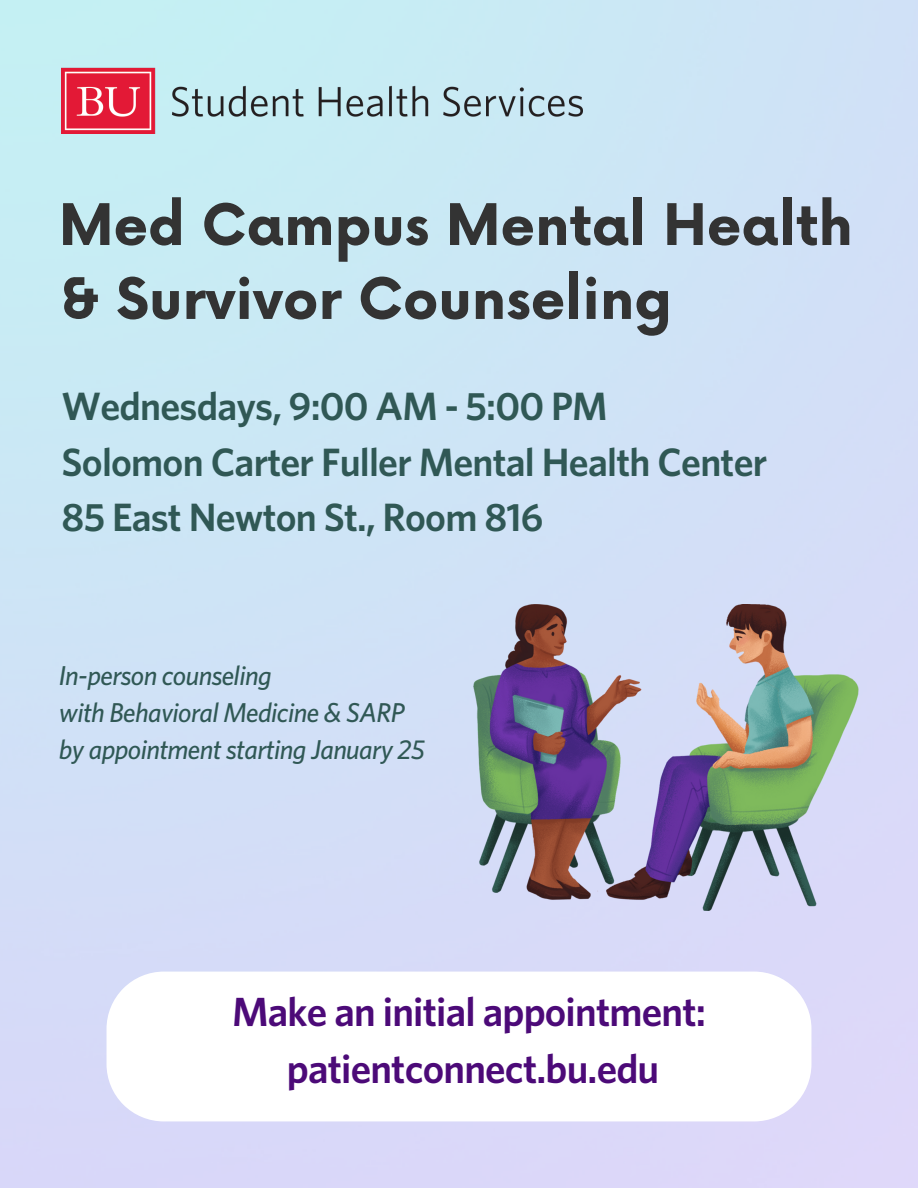
<style>
.page{position:relative;width:918px;height:1188px;background:#fff}
.page>*{position:absolute;margin:0;border:0;box-sizing:border-box;transform-origin:0 0}
.t1{font:700 55.8px/73.9px "Now";color:#333}
.t2{font:600 40.8px/56.2px "Whitney";letter-spacing:-.02em;color:#4c0a78;text-align:center}
.t3{font:600 39.6px/55.2px "Whitney";letter-spacing:-.02em;color:#305855}
.t4{font:italic 500 27.3px/37.2px "Whitney";letter-spacing:-.02em;color:#305855}
</style>
<div class="page">
<img style="left:0;top:0;width:918px;height:1188px">
<img style="left:62px;top:50px;width:521px;height:84px">
<img style="left:473px;top:604px;width:386px;height:306px">
<svg style="left:107px;top:972px;width:704px;height:149px"></svg>
<h1 class="t1" style="left:59px;top:191px;width:795px">Med Campus Mental Health &amp; Survivor Counseling</h1>
<p class="t3" style="left:62px;top:381px;width:707px">Wednesdays, 9:00 AM - 5:00 PM<br>Solomon Carter Fuller Mental Health Center<br>85 East Newton St., Room 816</p>
<p class="t4" style="left:59px;top:658px;width:368px">In-person counseling<br>with Behavioral Medicine &amp; SARP by appointment starting January 25</p>
<p class="t2" style="left:232px;top:986px;width:475px">Make an initial appointment: patientconnect.bu.edu</p>
</div>
